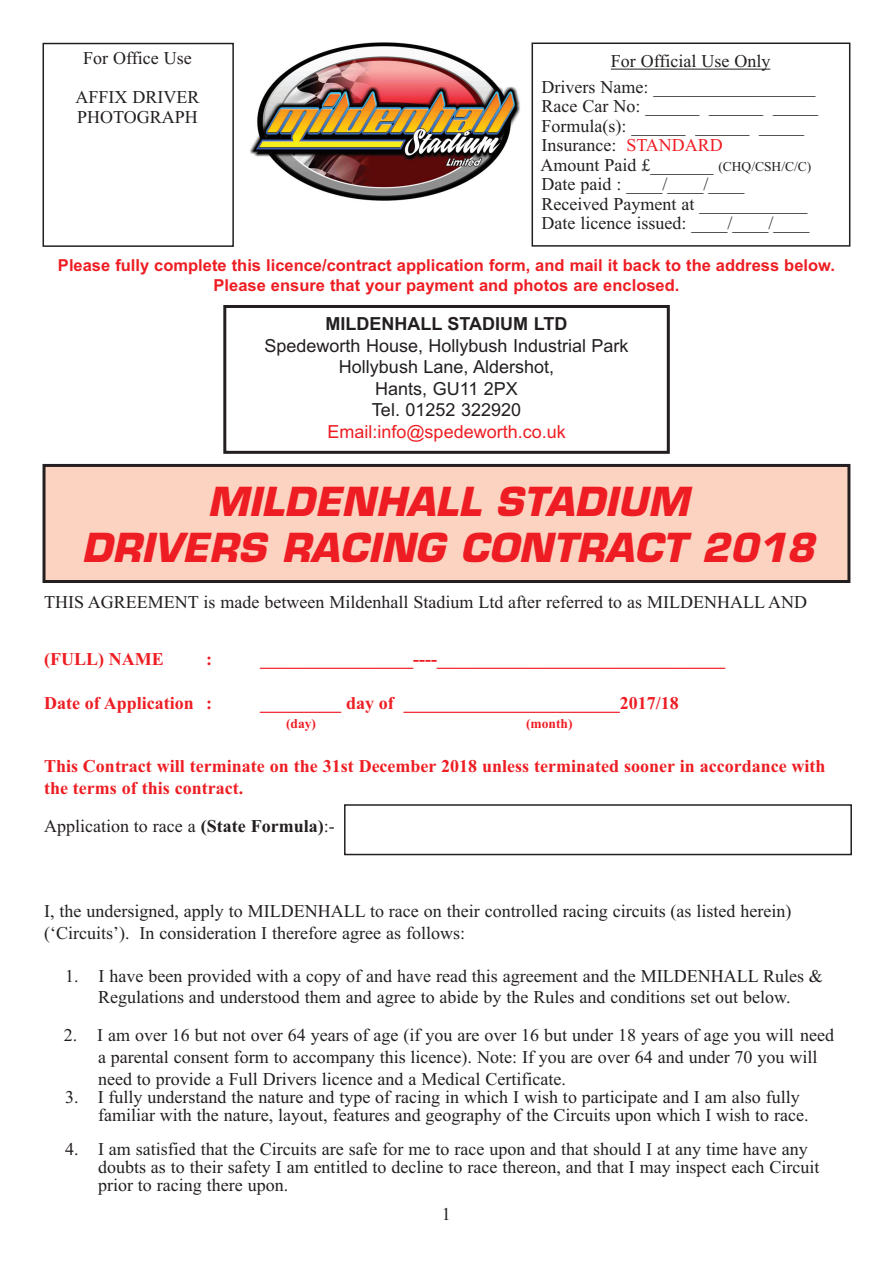
<style>
.page{position:relative;width:893px;height:1263px;background:#fff}
.page>*{position:absolute;margin:0;border:0;box-sizing:border-box;transform-origin:0 0}
.t1{font:italic 700 39px/46.8px "Eurostile";letter-spacing:.005em;color:#ee1d23;text-align:center}
.t2{font:18px/19.5px "Times New Roman";color:#231f20}
.t3{font:18px/21.6px "Times New Roman PS Bold MT OTF";color:#ee1d23}
.t4{font:18px/21.6px "Arial";color:#231f20;text-align:center}
.t5{font:18px "Arial";color:#ee1d23}
.t6{font:700 18px "Arial";color:#231f20}
.t7{font:700 16.5px/19.8px "Arial";color:#ee1d23;text-align:center}
.t8{font:13.5px "Times New Roman PS Bold MT OTF";color:#ee1d23}
.s1{color:#ee1d23}
.s2{font-size:13.5px}
.s3{font-family:"Times New Roman PS Bold MT OTF"}
.s4{font-family:"Times"}
</style>
<div class="page">
<img style="left:250px;top:46px;width:93px;height:151px">
<div style="left:223px;top:305px;width:447px;height:149px;border:3px solid #231f20"></div>
<div style="left:44px;top:465px;width:805px;height:116px;background:#fcd2c0"></div>
<div style="left:43px;top:464px;width:807px;height:119px;border:3px solid #231f20"></div>
<div style="left:43px;top:43px;width:191px;height:204px;border:2px solid #231f20"></div>
<svg style="left:343px;top:42px;width:509px;height:814px"></svg>
<hr style="left:611px;top:69px;width:159px;height:1px;background:#231f20">
<p class="t2" style="left:75px;top:41px;width:125px;line-height:39px;text-align:center">For Office Use<br>AFFIX DRIVER</p>
<p class="t2" style="left:77px;top:109px;width:122px">PHOTOGRAPH</p>
<p class="t2" style="left:541px;top:50px;width:275px;line-height:25.5px;text-indent:69px">For Official Use Only<br>Drivers Name: __________________</p>
<p class="t2" style="left:540px;top:98px;width:279px">Race Car No: ______ ______ _____<br>Formula(s): ______ ______ _____<br>Insurance: <span class="s1">STANDARD<br></span>Amount Paid £_______ <span class="s2">(CHQ/CSH/C/C)<br></span>Date paid : ____/____/____<br>Received Payment at ____________<br>Date licence issued: ____/____/____</p>
<p class="t7" style="left:58px;top:255px;width:778px">Please fully complete this licence/contract application form, and mail it back to the address below.<br>Please ensure that your payment and photos are enclosed.</p>
<p class="t6" style="left:326px;top:313px;width:243px">MILDENHALL STADIUM LTD</p>
<p class="t4" style="left:264px;top:335px;width:366px">Spedeworth House, Hollybush Industrial Park<br>Hollybush Lane, Aldershot,<br>Hants, GU11 2PX<br>Tel. 01252 322920</p>
<p class="t5" style="left:327px;top:421px;width:240px">Email:info@spedeworth.co.uk</p>
<h1 class="t1" style="left:82px;top:482px;width:742px">MILDENHALL STADIUM<br>DRIVERS RACING CONTRACT 2018</h1>
<p class="t2" style="left:44px;top:594px;width:765px">THIS AGREEMENT is made between Mildenhall Stadium Ltd after referred to as MILDENHALL AND</p>
<p class="t3" style="left:44px;top:650px;width:121px">(FULL) NAME</p>
<p class="t3" style="left:206px;top:650px;width:7px">:</p>
<p class="t3" style="left:260px;top:650px;width:466px">_________________----________________________________</p>
<p class="t3" style="left:44px;top:694px;width:169px">Date of Application :</p>
<p class="t3" style="left:260px;top:694px;width:420px">_________ day of ________________________2017/18</p>
<p class="t8" style="left:286px;top:719px;width:31px">(day)</p>
<p class="t8" style="left:526px;top:719px;width:48px">(month)</p>
<p class="t3" style="left:44px;top:757px;width:783px">This Contract will terminate on the 31st December 2018 unless terminated sooner in accordance with the terms of this contract.</p>
<p class="t2" style="left:44px;top:817px;width:292px">Application to race a <span class="s3">(State Formula)</span>:-</p>
<p class="t2" style="left:44px;top:901px;width:749px;line-height:22.6px">I, the undersigned, apply to MILDENHALL to race on their controlled racing circuits (as listed herein) (<span class="s4">‘</span>Circuits<span class="s4">’</span>). In consideration I therefore agree as follows:</p>
<p class="t2" style="left:65px;top:966px;width:759px;line-height:21.6px;text-align:center">1. I have been provided with a copy of and have read this agreement and the MILDENHALL Rules &amp;<br>Regulations and understood them and agree to abide by the Rules and conditions set out below.</p>
<p class="t2" style="left:98px;top:1026px;width:738px;line-height:21.6px;text-indent:-34px">2. I am over 16 but not over 64 years of age (if you are over 16 but under 18 years of age you will need a parental consent form to accompany this licence). Note: If you are over 64 and under 70 you will need to provide a Full Drivers licence and a Medical Certificate.</p>
<p class="t2" style="left:98px;top:1089px;width:712px;line-height:18px;text-indent:-33px">3. I fully understand the nature and type of racing in which I wish to participate and I am also fully familiar with the nature, layout, features and geography of the Circuits upon which I wish to race.</p>
<p class="t2" style="left:98px;top:1142px;width:723px;line-height:18px;text-indent:-33px">4. I am satisfied that the Circuits are safe for me to race upon and that should I at any time have any doubts as to their safety I am entitled to decline to race thereon, and that I may inspect each Circuit prior to racing there upon.</p>
<p class="t2" style="left:442px;top:1206px;width:10px">1</p>
</div>
